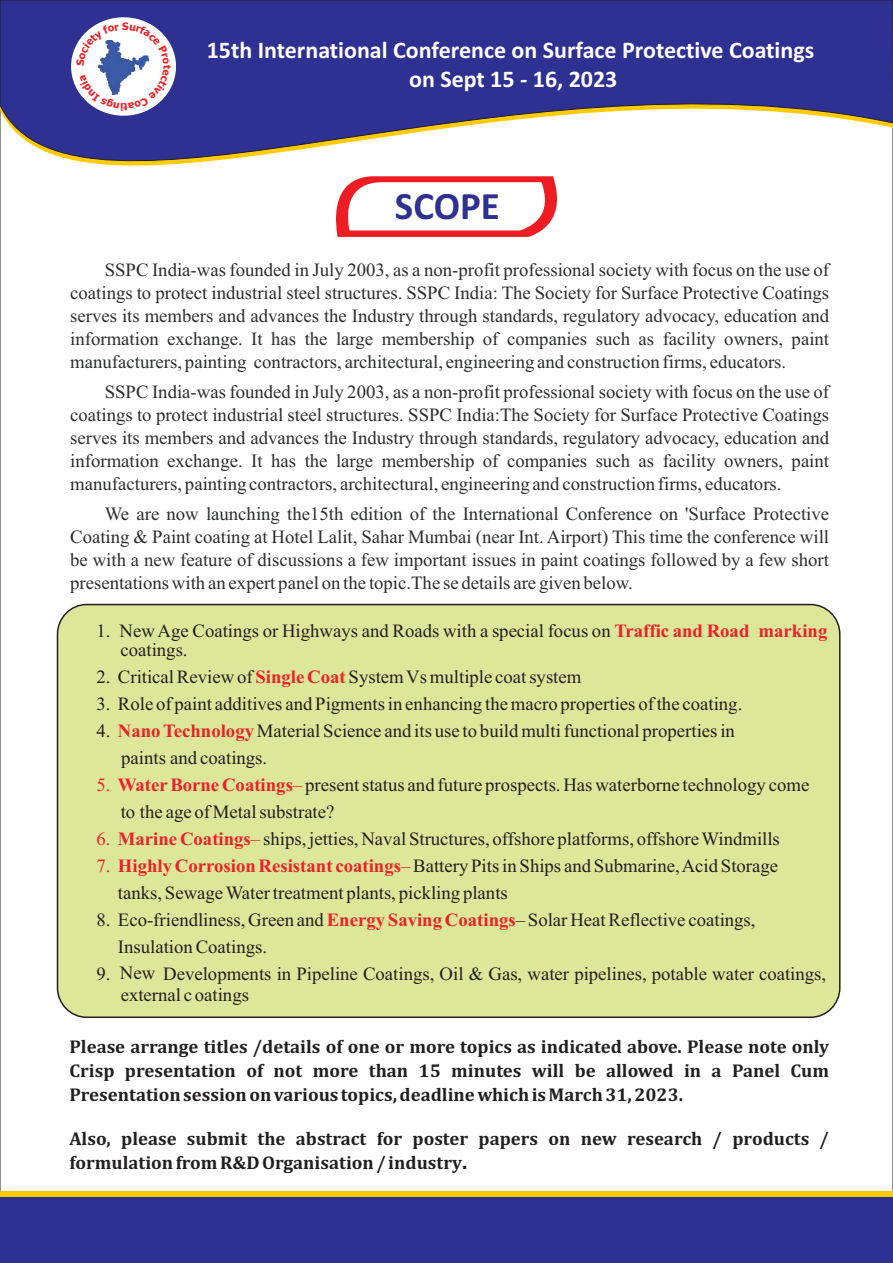
<style>
.page{position:relative;width:893px;height:1263px;background:#fff}
.page>*{position:absolute;margin:0;border:0;box-sizing:border-box;transform-origin:0 0}
.t1{font:700 39px "Calibri";color:#2e3092}
.t2{font:700 24px/29.2px "Calibri";color:#fff;text-align:center}
.t3{font:18.75px/22.8px "Times New Roman";color:#2c2d2d;text-align:justify}
.t4{font:18.75px/27px "Times New Roman";color:#231f20}
.t5{font:700 18.75px/24.2px "Cambria";color:#231f20;text-align:justify}
.t6{font:700 10.2px "Tahoma";color:#ee1d23}
.s1{font-weight:700;color:#ee2028}
.s2{color:#ee2028}
.s3{font-family:"Verdana";font-size:16.5px}
</style>
<div class="page">
<div style="left:57px;top:604px;width:783px;height:414px;background:#dde799;border:2px solid #231f20;border-radius:29px"></div>
<svg style="left:0;top:0;width:893px;height:256px;fill:#2e3092"></svg>
<div style="left:71px;top:17px;width:105px;height:99px;background:#fff;border-radius:50%"></div>
<div style="left:0;top:1191px;width:893px;height:65px;background:#feca0a"></div>
<div style="left:0;top:1197px;width:893px;height:66px;background:#2e3092"></div>
<svg style="left:332px;top:176px;width:232px;height:61px"></svg>
<svg style="left:76px;top:25px;width:93px;height:86px"></svg>
<p class="t6" style="left:122px;top:22px;width:8px">S</p>
<p class="t6" style="left:171px;top:65px;width:6px;rotate:90deg">t</p>
<p class="t2" style="left:207px;top:37px;width:609px">15th International Conference on Surface Protective Coatings on Sept 15 - 16, 2023</p>
<h1 class="t1" style="left:395px;top:190px;width:106px">SCOPE</h1>
<p class="t3" style="left:70px;top:261px;width:760px;text-indent:35px">SSPC India-was founded in July 2003, as a non-profit professional society with focus on the use of coatings to protect industrial steel structures. SSPC India: The Society for Surface Protective Coatings serves its members and advances the Industry through standards, regulatory advocacy, education and information exchange. It has the large membership of companies such as facility owners, paint manufacturers, painting contractors, architectural, engineering and construction firms, educators.</p>
<p class="t3" style="left:70px;top:382px;width:760px;text-indent:35px">SSPC India-was founded in July 2003, as a non-profit professional society with focus on the use of coatings to protect industrial steel structures. SSPC India:The Society for Surface Protective Coatings serves its members and advances the Industry through standards, regulatory advocacy, education and information exchange. It has the large membership of companies such as facility owners, paint manufacturers, painting contractors, architectural, engineering and construction firms, educators.</p>
<p class="t3" style="left:70px;top:504px;width:760px;text-indent:35px">We are now launching the15th edition of the International Conference on 'Surface Protective Coating &amp; Paint coating at Hotel Lalit, Sahar Mumbai (near Int. Airport) This time the conference will be with a new feature of discussions a few important issues in paint coatings followed by a few short presentations with an expert panel on the topic.The se details are given below.</p>
<p class="t4" style="left:120px;top:624px;width:708px;line-height:18.5px;text-indent:-24px">1. New Age Coatings or Highways and Roads with a special focus on <span class="s1">Traffic and Road marking </span>coatings.</p>
<p class="t4" style="left:96px;top:665px;width:487px">2. Critical Review of<span class="s1">Single Coat</span>System Vs multiple coat system</p>
<p class="t4" style="left:96px;top:692px;width:647px">3. Role of paint additives and Pigments in enhancing the macro properties of the coating.</p>
<p class="t4" style="left:121px;top:719px;width:615px;text-indent:-25px">4. <span class="s1">Nano Technology</span>Material Science and its use to build multi functional properties in paints and coatings.</p>
<p class="t4" style="left:121px;top:773px;width:690px;text-indent:-24px"><span class="s2">5.</span> <span class="s1">WaterBorne Coatings</span><span class="s2">–</span>present status and future prospects. Has waterborne technology come to the age of Metal substrate?</p>
<p class="t4" style="left:96px;top:827px;width:685px"><span class="s2">6.</span> <span class="s1">Marine Coatings</span><span class="s2">–</span>ships, jetties, Naval Structures, offshore platforms, offshore Windmills</p>
<p class="t4" style="left:118px;top:854px;width:662px;text-indent:-22px"><span class="s2">7.</span> <span class="s1">Highly Corrosion Resistant coatings</span><span class="s2">–</span>Battery Pits in Ships and Submarine, Acid Storage tanks, Sewage Water treatment plants, pickling plants</p>
<p class="t4" style="left:118px;top:908px;width:639px;text-indent:-22px">8. Eco-friendliness, Green and<span class="s1">Energy Saving Coatings</span>– Solar Heat Reflective coatings,<br>Insulation Coatings.</p>
<p class="t4" style="left:121px;top:965px;width:707px;line-height:21px;text-indent:-24px">9. New Developments in Pipeline Coatings, Oil &amp; Gas, water pipelines, potable water coatings, external c oatings</p>
<p class="t5" style="left:69px;top:1035px;width:761px">Please arrange titles /details of one or more topics as indicated above. Please note only Crisp presentation of not more than 15 minutes will be allowed in a Panel Cum Presentation session on various topics, deadline which is March 31, 2023.</p>
<p class="t5" style="left:69px;top:1127px;width:761px">Also, please submit the abstract for poster papers on new research / products / formulation from R&amp;D Organisation / industry<span class="s3">.</span></p>
</div>
